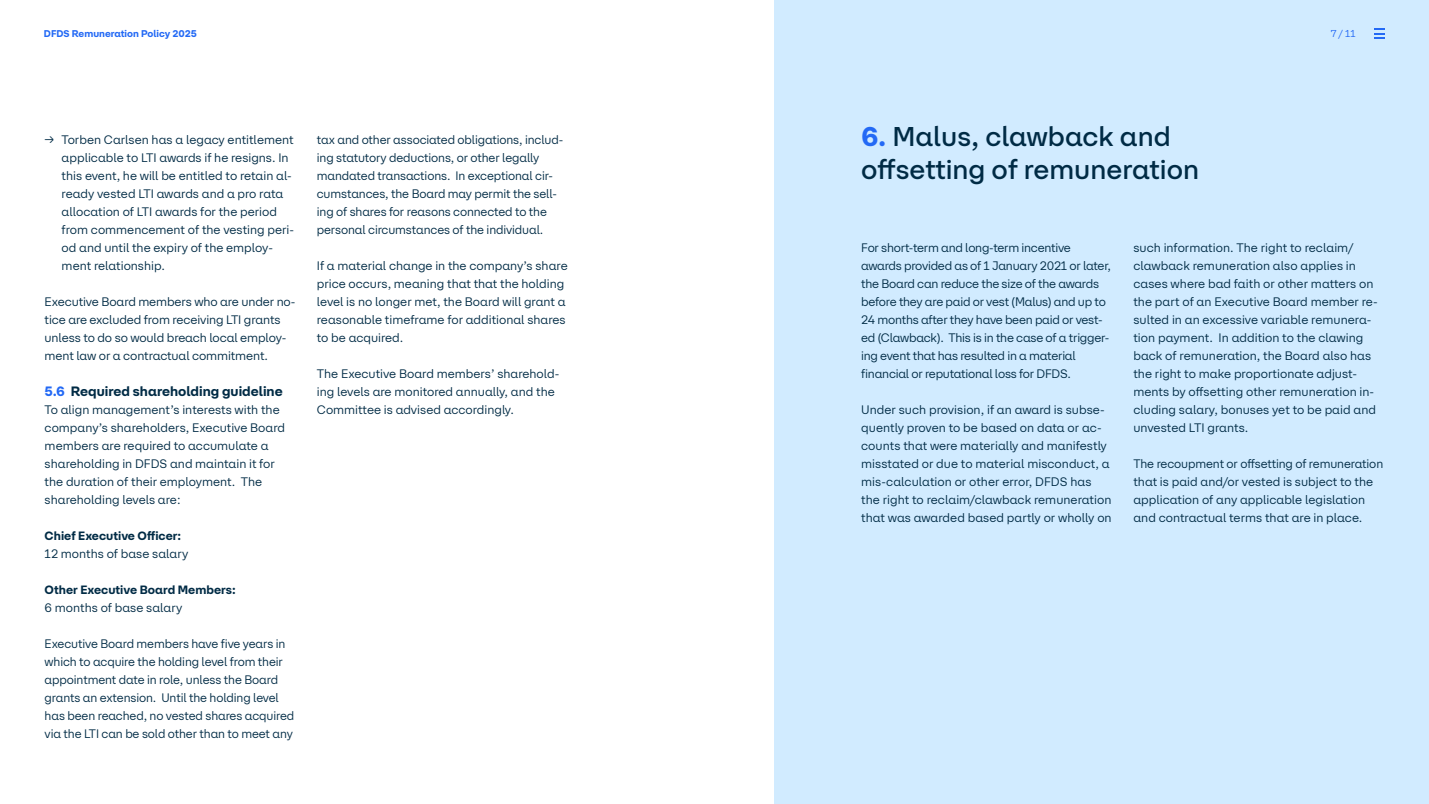
<style>
.page{position:relative;width:1429px;height:804px;background:#fff}
.page>*{position:absolute;margin:0;border:0;box-sizing:border-box;transform-origin:0 0}
.t1{font:500 27px/33px "DFDS Sans";color:#002b45}
.t2{font:700 13.5px "DFDS Sans";color:#002b45}
.t3{font:12px/18px "DFDS Sans";color:#002b45}
.t4{font:12px/18px "DFDS Sans";letter-spacing:-.02em;color:#002b45}
.t5{font:700 12px "DFDS Sans";color:#002b45}
.t6{font:700 9.75px "DFDS Sans";color:#2369f5}
.t7{font:9.75px "DFDS Sans";color:#2369f5}
.s1{color:#2369f5}
.s2{font-weight:700;color:#2369f5}
</style>
<div class="page">
<div style="left:774px;top:0;width:655px;height:804px;background:#d1ebff"></div>
<svg style="left:1374px;top:29px;width:10px;height:10px"></svg>
<p class="t6" style="left:44px;top:28px;width:155px">DFDS Remuneration Policy 2025</p>
<p class="t7" style="left:1330px;top:28px;width:26px">7 / 11</p>
<p class="t3" style="left:62px;top:130px;width:234px">Torben Carlsen has a legacy entitlement applicable to LTI awards if he resigns. In this event, he will be entitled to retain al&shy;ready vested LTI awards and a pro rata allocation of LTI awards for the period from commencement of the vesting peri&shy;od and until the expiry of the employ&shy;ment relationship.</p>
<p class="t3" style="left:45px;top:292px;width:252px">Executive Board members who are under no&shy;tice are excluded from receiving LTI grants unless to do so would breach local employ&shy;ment law or a contractual commitment.</p>
<p class="t2" style="left:45px;top:383px;width:240px"><span class="s1">5.6</span> Required shareholding guideline</p>
<p class="t3" style="left:45px;top:400px;width:242px">To align management’s interests with the company’s shareholders, Executive Board members are required to accumulate a shareholding in DFDS and maintain it for the duration of their employment. The shareholding levels are:</p>
<p class="t5" style="left:45px;top:529px;width:138px">Chief Executive Officer:</p>
<p class="t3" style="left:45px;top:544px;width:145px">12 months of base salary</p>
<p class="t5" style="left:45px;top:583px;width:193px">Other Executive Board Members:</p>
<p class="t3" style="left:45px;top:598px;width:139px">6 months of base salary</p>
<p class="t3" style="left:45px;top:634px;width:251px">Executive Board members have five years in which to acquire the holding level from their appointment date in role, unless the Board grants an extension. Until the holding level has been reached, no vested shares acquired via the LTI can be sold other than to meet any</p>
<p class="t3" style="left:317px;top:130px;width:248px">tax and other associated obligations, includ&shy;ing statutory deductions, or other legally mandated transactions. In exceptional cir&shy;cumstances, the Board may permit the sell&shy;ing of shares for reasons connected to the personal circumstances of the individual.</p>
<p class="t3" style="left:317px;top:256px;width:252px">If a material change in the company’s share price occurs, meaning that that the holding level is no longer met, the Board will grant a reasonable timeframe for additional shares to be acquired.</p>
<p class="t3" style="left:317px;top:364px;width:244px">The Executive Board members’ sharehold&shy;ing levels are monitored annually, and the<br>Committee is advised accordingly.</p>
<h1 class="t1" style="left:861px;top:119px;width:339px"><span class="s2">6.</span> Malus, clawback and offsetting of remuneration</h1>
<p class="t4" style="left:861px;top:238px;width:251px">For short-term and long-term incentive awards provided as of 1 January 2021 or later, the Board can reduce the size of the awards before they are paid or vest (Malus) and up to 24 months after they have been paid or vest&shy;ed (Clawback). This is in the case of a trigger&shy;ing event that has resulted in a material financial or reputational loss for DFDS.</p>
<p class="t3" style="left:861px;top:400px;width:252px">Under such provision, if an award is subse&shy;quently proven to be based on data or ac&shy;counts that were materially and manifestly misstated or due to material misconduct, a mis-calculation or other error, DFDS has the right to reclaim/clawback remuneration that was awarded based partly or wholly on</p>
<p class="t3" style="left:1133px;top:238px;width:246px">such information. The right to reclaim/ clawback remuneration also applies in cases where bad faith or other matters on the part of an Executive Board member re&shy;sulted in an excessive variable remunera&shy;tion payment. In addition to the clawing back of remuneration, the Board also has the right to make proportionate adjust&shy;ments by offsetting other remuneration in&shy;cluding salary, bonuses yet to be paid and unvested LTI grants.</p>
<p class="t3" style="left:1133px;top:454px;width:251px">The recoupment or offsetting of remuneration that is paid and/or vested is subject to the application of any applicable legislation and contractual terms that are in place.</p>
</div>
